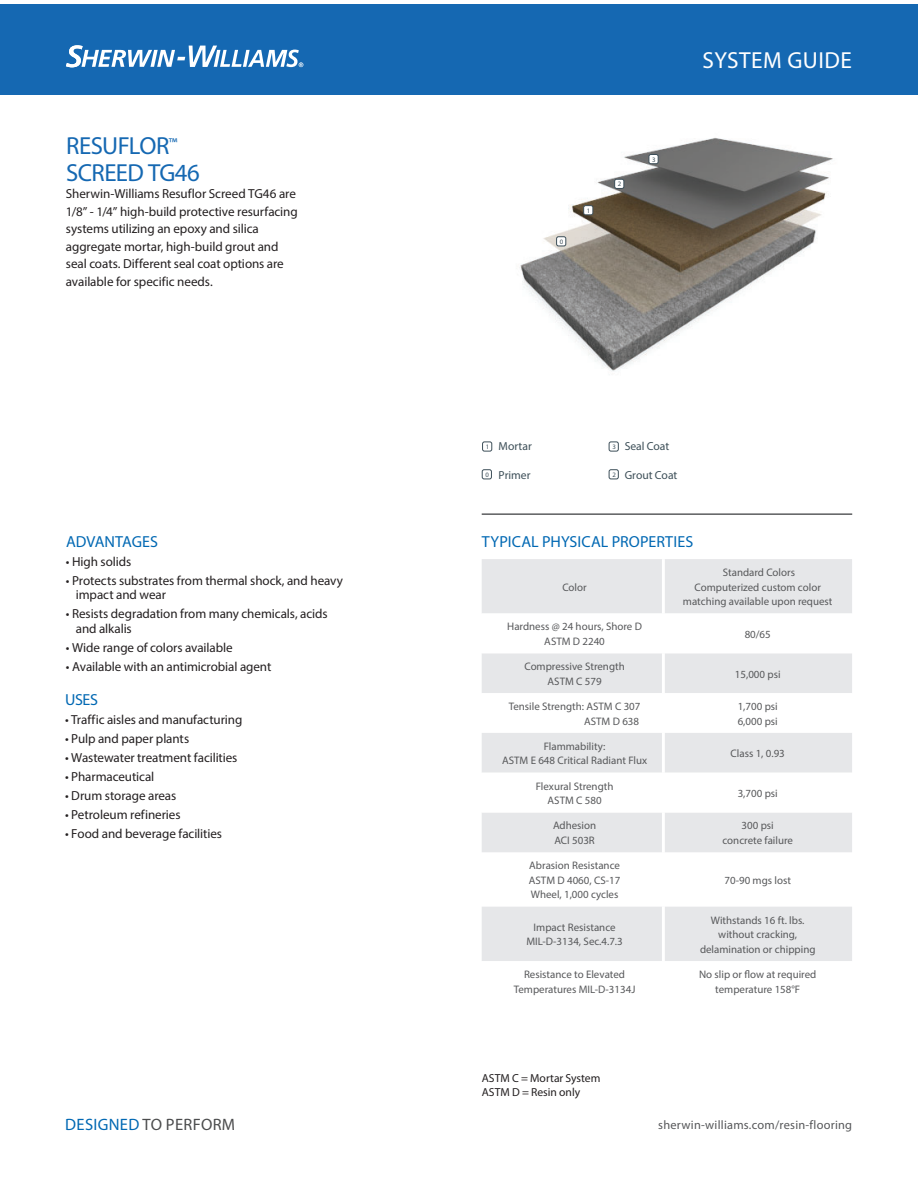
<style>
.page{position:relative;width:918px;height:1188px;background:#fff}
.page>*{position:absolute;margin:0;border:0;box-sizing:border-box;transform-origin:0 0}
.t1{font:24.75px/26.2px "Myriad Pro";letter-spacing:-.025em;color:#1568b2}
.t2{font:23.25px "Myriad Pro";letter-spacing:.02em;color:#fff}
.t3{font:16.5px "Myriad Pro";letter-spacing:.02em;color:#4b4c4d}
.t4{font:16.05px "Myriad Pro";color:#0168b3}
.t5{font:13.05px/17.4px "Myriad Pro";letter-spacing:-.01em;color:#231f20}
.t6{font:12.3px "Myriad Pro";letter-spacing:.02em;color:#57585a}
.t7{font:11.7px/14.5px "Myriad Pro";color:#231f20}
.t8{font:11.7px "Myriad Pro";color:#3d4f58}
.t9{font:10.95px/14.5px "Myriad Pro";color:#57585a;text-align:center}
.t10{font:6.75px "Myriad Pro";color:#3d4f59}
.s1{color:#0168b3}
</style>
<div class="page">
<img style="left:520px;top:138px;width:313px;height:233px">
<div style="left:482px;top:559px;width:370px;height:54px;background:#e6e7e9"></div>
<div style="left:482px;top:653px;width:370px;height:40px;background:#e6e7e9"></div>
<svg style="left:482px;top:733px;width:370px;height:228px;fill:#e6e7e9"></svg>
<svg style="left:482px;top:773px;width:370px;height:39px"></svg>
<hr style="left:662px;top:653px;width:3px;height:40px;background:#fff">
<hr style="left:662px;top:733px;width:3px;height:40px;background:#fff">
<hr style="left:662px;top:773px;width:3px;height:39px;background:#fff">
<hr style="left:662px;top:812px;width:3px;height:40px;background:#fff">
<hr style="left:662px;top:852px;width:3px;height:55px;background:#fff">
<hr style="left:662px;top:907px;width:3px;height:54px;background:#fff">
<hr style="left:662px;top:559px;width:3px;height:54px;background:#fff">
<div style="left:609px;top:470px;width:9px;height:9px;border:1px solid #3d4f59;border-radius:2px"></div>
<div style="left:615px;top:179px;width:9px;height:9px;background:#fff;border-radius:2px"></div>
<div style="left:614px;top:179px;width:10px;height:10px;border:1px solid #3d4f59;border-radius:2px"></div>
<div style="left:609px;top:442px;width:9px;height:9px;border:1px solid #3d4f59;border-radius:2px"></div>
<div style="left:649px;top:154px;width:9px;height:10px;background:#fff;border-radius:2px"></div>
<div style="left:649px;top:154px;width:9px;height:10px;border:1px solid #3d4f59;border-radius:2px"></div>
<div style="left:482px;top:470px;width:10px;height:9px;border:1px solid #3d4f59;border-radius:2px"></div>
<div style="left:557px;top:237px;width:9px;height:9px;background:#fff;border-radius:2px"></div>
<div style="left:556px;top:237px;width:10px;height:9px;border:1px solid #3d4f59;border-radius:2px"></div>
<div style="left:482px;top:442px;width:10px;height:9px;border:1px solid #3d4f59;border-radius:2px"></div>
<div style="left:584px;top:206px;width:9px;height:9px;background:#fff;border-radius:2px"></div>
<div style="left:583px;top:205px;width:10px;height:10px;border:1px solid #3d4f59;border-radius:2px"></div>
<hr style="left:482px;top:513px;width:370px;height:2px;background:#57585a">
<div style="left:0;top:4px;width:918px;height:91px;background:#1568b2"></div>
<svg style="left:66px;top:45px;width:237px;height:22px"></svg>
<h1 class="t1" style="left:66px;top:136px;width:135px">RESUFLOR<sup>™<br></sup>SCREED TG46</h1>
<p class="t5" style="left:66px;top:186px;width:233px">Sherwin-Williams Resuflor Screed TG46 are 1/8” - 1/4” high-build protective resurfacing systems utilizing an epoxy and silica aggregate mortar, high-build grout and seal coats. Different seal coat options are available for specific needs.</p>
<h3 class="t4" style="left:66px;top:536px;width:94px">ADVANTAGES</h3>
<p class="t5" style="left:66px;top:554px;width:67px">• High solids</p>
<p class="t5" style="left:76px;top:574px;width:269px;line-height:14.5px;text-indent:-10px">• Protects substrates from thermal shock, and heavy impact and wear</p>
<p class="t5" style="left:76px;top:608px;width:253px;line-height:14.5px;text-indent:-10px">• Resists degradation from many chemicals, acids and alkalis</p>
<p class="t5" style="left:66px;top:640px;width:168px">• Wide range of colors available</p>
<p class="t5" style="left:66px;top:659px;width:207px">• Available with an antimicrobial agent</p>
<h3 class="t4" style="left:65px;top:694px;width:35px">USES</h3>
<p class="t5" style="left:65px;top:712px;width:179px">• Traffic aisles and manufacturing</p>
<p class="t5" style="left:65px;top:731px;width:126px">• Pulp and paper plants</p>
<p class="t5" style="left:65px;top:750px;width:174px">• Wastewater treatment facilities</p>
<p class="t5" style="left:65px;top:769px;width:91px">• Pharmaceutical</p>
<p class="t5" style="left:65px;top:788px;width:113px">• Drum storage areas</p>
<p class="t5" style="left:65px;top:807px;width:117px">• Petroleum refineries</p>
<p class="t5" style="left:65px;top:826px;width:159px">• Food and beverage facilities</p>
<p class="t10" style="left:560px;top:239px;width:5px">0</p>
<p class="t10" style="left:587px;top:208px;width:5px">1</p>
<p class="t10" style="left:618px;top:181px;width:5px">2</p>
<p class="t10" style="left:652px;top:157px;width:5px">3</p>
<h2 class="t2" style="left:703px;top:52px;width:151px">SYSTEM GUIDE</h2>
<p class="t8" style="left:499px;top:442px;width:35px">Mortar</p>
<p class="t8" style="left:486px;top:470px;width:47px"><sup>0</sup> Primer</p>
<p class="t10" style="left:486px;top:444px;width:5px">1</p>
<p class="t10" style="left:612px;top:444px;width:5px">3</p>
<p class="t10" style="left:612px;top:472px;width:5px">2</p>
<p class="t8" style="left:625px;top:442px;width:46px">Seal Coat</p>
<p class="t8" style="left:625px;top:470px;width:54px">Grout Coat</p>
<h3 class="t4" style="left:482px;top:536px;width:213px">TYPICAL PHYSICAL PROPERTIES</h3>
<p class="t9" style="left:562px;top:581px;width:26px">Color</p>
<p class="t9" style="left:683px;top:566px;width:151px">Standard Colors<br>Computerized custom color matching available upon request</p>
<p class="t9" style="left:507px;top:621px;width:136px">Hardness @ 24 hours, Shore D<br>ASTM D 2240</p>
<p class="t9" style="left:745px;top:628px;width:28px">80/65</p>
<p class="t9" style="left:524px;top:660px;width:102px">Compressive Strength<br>ASTM C 579</p>
<p class="t9" style="left:735px;top:668px;width:47px">15,000 psi</p>
<p class="t9" style="left:509px;top:700px;width:133px;text-align:right">Tensile Strength: ASTM C 307<br>ASTM D 638</p>
<p class="t9" style="left:738px;top:700px;width:42px;text-align:left">1,700 psi<br>6,000 psi</p>
<p class="t9" style="left:502px;top:740px;width:147px">Flammability:<br>ASTM E 648 Critical Radiant Flux</p>
<p class="t9" style="left:731px;top:747px;width:56px">Class 1, 0.93</p>
<p class="t9" style="left:536px;top:780px;width:79px">Flexural Strength<br>ASTM C 580</p>
<p class="t9" style="left:738px;top:787px;width:42px">3,700 psi</p>
<p class="t9" style="left:553px;top:820px;width:45px;text-align:left">Adhesion<br>ACI 503R</p>
<p class="t9" style="left:722px;top:820px;width:72px">300 psi concrete failure</p>
<p class="t9" style="left:529px;top:859px;width:93px;text-align:justify">Abrasion Resistance ASTM D 4060, CS-17<br>Wheel, 1,000 cycles</p>
<p class="t9" style="left:725px;top:874px;width:68px">70-90 mgs lost</p>
<p class="t9" style="left:526px;top:921px;width:98px">Impact Resistance<br>MIL-D-3134, Sec.4.7.3</p>
<p class="t9" style="left:700px;top:914px;width:117px">Withstands 16 ft. lbs. without cracking, delamination or chipping</p>
<p class="t9" style="left:514px;top:968px;width:123px">Resistance to Elevated<br>Temperatures MIL-D-3134J</p>
<p class="t9" style="left:699px;top:968px;width:119px">No slip or flow at required temperature 158°F</p>
<p class="t7" style="left:482px;top:1072px;width:120px">ASTM C = Mortar System<br>ASTM D = Resin only</p>
<h3 class="t3" style="left:65px;top:1119px;width:172px"><span class="s1">DESIGNED</span> TO PERFORM</h3>
<p class="t6" style="left:658px;top:1120px;width:196px">sherwin-williams.com/resin-flooring</p>
</div>
